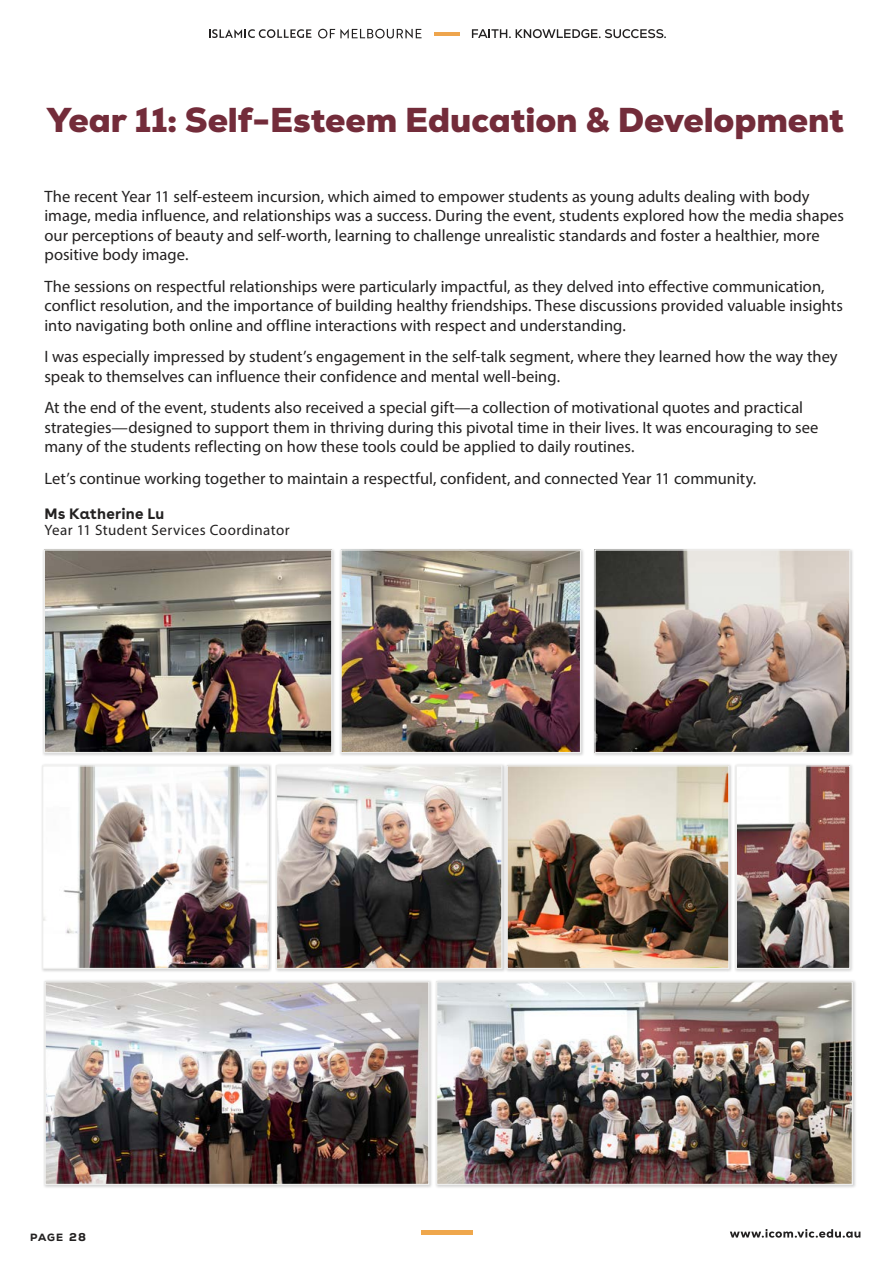
<style>
.page{position:relative;width:893px;height:1263px;background:#fff}
.page>*{position:absolute;margin:0;border:0;box-sizing:border-box;transform-origin:0 0}
.t1{font:900 34.5px "Nexa";letter-spacing:-.005em;color:#732c3a}
.t2{font:16.5px/19.5px "Myriad Pro";color:#232121}
.t3{font:15px "Myriad Pro";letter-spacing:.03em;color:#232121}
.t4{font:700 15px "Buenos Aires";letter-spacing:.01em;color:#232121}
.t5{font:800 10.5px "Nexa";color:#232121}
.s1{font-size:11.4px}
</style>
<div class="page">
<svg style="left:730px;top:1229px;width:130px;height:9px"></svg>
<hr style="left:434px;top:32px;width:26px;height:3px;background:#eea54d">
<svg style="left:209px;top:29px;width:102px;height:9px"></svg>
<svg style="left:318px;top:29px;width:104px;height:9px"></svg>
<svg style="left:472px;top:29px;width:194px;height:9px"></svg>
<div style="left:421px;top:1230px;width:51px;height:5px;background:#efa74c"></div>
<div style="left:339px;top:548px;width:246px;height:209px;background:#000;opacity:.2"></div>
<img style="left:342px;top:551px;width:237px;height:200px">
<div style="left:340px;top:549px;width:241px;height:204px;border:1px solid #eeeeed"></div>
<div style="left:41px;top:764px;width:231px;height:209px;background:#000;opacity:.2"></div>
<img style="left:44px;top:767px;width:223px;height:200px">
<div style="left:42px;top:765px;width:227px;height:204px;border:1px solid #eeeeed"></div>
<div style="left:274px;top:764px;width:232px;height:209px;background:#000;opacity:.2"></div>
<img style="left:278px;top:767px;width:222px;height:200px">
<div style="left:276px;top:765px;width:226px;height:204px;border:1px solid #eeeeed"></div>
<div style="left:505px;top:764px;width:228px;height:209px;background:#000;opacity:.2"></div>
<img style="left:508px;top:767px;width:219px;height:200px">
<div style="left:506px;top:765px;width:223px;height:204px;border:1px solid #eeeeed"></div>
<div style="left:434px;top:980px;width:423px;height:209px;background:#000;opacity:.2"></div>
<img style="left:438px;top:983px;width:413px;height:200px">
<div style="left:436px;top:981px;width:417px;height:204px;border:1px solid #eeeeed"></div>
<div style="left:43px;top:980px;width:390px;height:209px;background:#000;opacity:.2"></div>
<img style="left:46px;top:983px;width:381px;height:200px">
<div style="left:44px;top:981px;width:385px;height:204px;border:1px solid #eeeeed"></div>
<div style="left:734px;top:764px;width:120px;height:209px;background:#000;opacity:.2"></div>
<img style="left:738px;top:767px;width:110px;height:200px">
<div style="left:736px;top:765px;width:114px;height:204px;border:1px solid #eeeeed"></div>
<div style="left:593px;top:548px;width:261px;height:209px;background:#000;opacity:.2"></div>
<img style="left:596px;top:551px;width:252px;height:200px">
<div style="left:594px;top:549px;width:256px;height:204px;border:1px solid #eeeeed"></div>
<div style="left:42px;top:548px;width:294px;height:209px;background:#000;opacity:.2"></div>
<img style="left:46px;top:551px;width:284px;height:200px">
<div style="left:44px;top:549px;width:288px;height:204px;border:1px solid #eeeeed"></div>
<h1 class="t1" style="left:47px;top:97px;width:799px">Year 11: Self-Esteem Education &amp; Development</h1>
<p class="t2" style="left:44px;top:186px;width:801px">The recent Year 11 self-esteem incursion, which aimed to empower students as young adults dealing with body image, media influence, and relationships was a success. During the event, students explored how the media shapes our perceptions of beauty and self-worth, learning to challenge unrealistic standards and foster a healthier, more positive body image.</p>
<p class="t2" style="left:44px;top:276px;width:800px">The sessions on respectful relationships were particularly impactful, as they delved into effective communication, conflict resolution, and the importance of building healthy friendships. These discussions provided valuable insights into navigating both online and offline interactions with respect and understanding.</p>
<p class="t2" style="left:44px;top:347px;width:795px">I was especially impressed by student’s engagement in the self-talk segment, where they learned how the way they speak to themselves can influence their confidence and mental well-being.</p>
<p class="t2" style="left:44px;top:398px;width:776px">At the end of the event, students also received a special gift—a collection of motivational quotes and practical strategies—designed to support them in thriving during this pivotal time in their lives. It was encouraging to see many of the students reflecting on how these tools could be applied to daily routines.</p>
<p class="t2" style="left:44px;top:468px;width:713px">Let’s continue working together to maintain a respectful, confident, and connected Year 11 community.</p>
<p class="t4" style="left:44px;top:503px;width:121px">Ms Katherine Lu</p>
<p class="t3" style="left:44px;top:521px;width:247px">Year 11 Student Services Coordinator</p>
<p class="t5" style="left:30px;top:1230px;width:57px">page <span class="s1">28</span></p>
</div>
